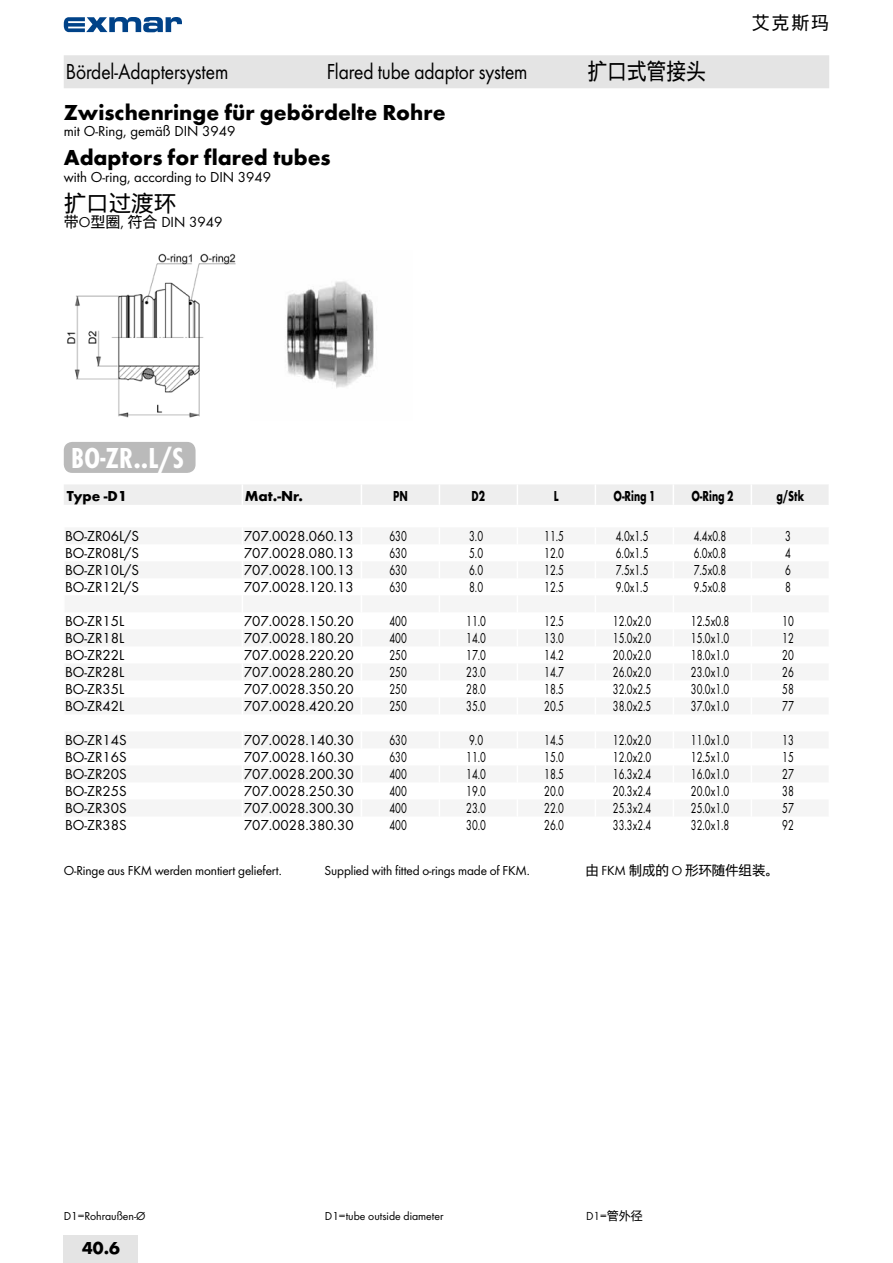
<style>
.page{position:relative;width:893px;height:1263px;background:#fff}
.page>*{position:absolute;margin:0;border:0;box-sizing:border-box;transform-origin:0 0}
.t1{font:700 30px "Futura Con";color:#fff}
.t2{font:700 22.5px "Futura";color:#000}
.t3{font:22.5px "Futura Boo";letter-spacing:-.005em;color:#000;scale:.88 1}
.t4{font:22.5px "Futura Book CHS";letter-spacing:-.005em;color:#000;scale:.88 1}
.t5{font:22.5px "Futura Book CHS";letter-spacing:-.005em;color:#000}
.t6{font:18px "Futura Book CHS";color:#000}
.t7{font:700 18px "Futura";color:#000}
.t8{font:15px "Futura Boo";color:#000;scale:.7 1}
.t9{font:15px "Futura Boo";color:#000}
.t10{font:700 15px "Futura";color:#000;scale:.7 1}
.t11{font:700 15px "Futura";color:#000}
.t12{font:15px "Futura Book CHS";color:#000}
.t13{font:13.5px "Futura Boo";letter-spacing:-.01em;color:#000}
.t14{font:13.5px "Futura Book CHS";letter-spacing:-.01em;color:#000}
.t15{font:12px "Futura Boo";color:#000}
.t16{font:12px "Futura Book CHS";color:#000}
</style>
<div class="page">
<div style="left:64px;top:55px;width:765px;height:33px;background:#e4e4e4"></div>
<svg style="left:64px;top:17px;width:118px;height:15px"></svg>
<svg style="left:63px;top:442px;width:766px;height:63px"></svg>
<img style="left:67px;top:253px;width:169px;height:165px">
<img style="left:286px;top:281px;width:88px;height:107px">
<div style="left:64px;top:442px;width:132px;height:31px;background:#bababa;border-radius:9px"></div>
<div style="left:64px;top:1235px;width:74px;height:28px;background:#e4e4e4"></div>
<h2 class="t3" style="left:66px;top:58px;width:186px">Bördel-Adaptersystem</h2>
<h2 class="t3" style="left:327px;top:58px;width:230px">Flared tube adaptor system</h2>
<h2 class="t4" style="left:587px;top:55px;width:136px">扩口式管接头</h2>
<h2 class="t2" style="left:64px;top:98px;width:383px">Zwischenringe für gebördelte Rohre</h2>
<p class="t9" style="left:64px;top:122px;width:173px">mit O-Ring, gemäß DIN 3949</p>
<h2 class="t2" style="left:64px;top:144px;width:268px">Adaptors for flared tubes</h2>
<p class="t9" style="left:64px;top:168px;width:209px">with O-ring, according to DIN 3949</p>
<h2 class="t5" style="left:64px;top:188px;width:114px">扩口过渡环</h2>
<p class="t12" style="left:64px;top:212px;width:160px">带O型圈, 符合 DIN 3949</p>
<p class="t6" style="left:752px;top:10px;width:79px">艾克斯玛</p>
<h1 class="t1" style="left:71px;top:440px;width:114px">BO-ZR..L/S</h1>
<p class="t11" style="left:67px;top:486px;width:62px">Type -D1</p>
<p class="t11" style="left:245px;top:486px;width:60px">Mat.-Nr.</p>
<p class="t10" style="left:393px;top:486px;width:23px">PN</p>
<p class="t10" style="left:472px;top:486px;width:21px">D2</p>
<p class="t10" style="left:554px;top:486px;width:9px">L</p>
<p class="t10" style="left:613px;top:486px;width:61px">O-Ring 1</p>
<p class="t10" style="left:691px;top:486px;width:61px">O-Ring 2</p>
<p class="t10" style="left:776px;top:486px;width:41px">g/Stk</p>
<p class="t9" style="left:65px;top:527px;width:75px">BO-ZR06L/S</p>
<p class="t9" style="left:244px;top:527px;width:111px">707.0028.060.13</p>
<p class="t8" style="left:389px;top:527px;width:26px">630</p>
<p class="t8" style="left:469px;top:527px;width:21px">3.0</p>
<p class="t8" style="left:544px;top:527px;width:30px">11.5</p>
<p class="t8" style="left:616px;top:527px;width:48px">4.0x1.5</p>
<p class="t8" style="left:694px;top:527px;width:48px">4.4x0.8</p>
<p class="t8" style="left:785px;top:527px;width:10px">3</p>
<p class="t9" style="left:65px;top:544px;width:75px">BO-ZR08L/S</p>
<p class="t9" style="left:244px;top:544px;width:111px">707.0028.080.13</p>
<p class="t8" style="left:389px;top:544px;width:26px">630</p>
<p class="t8" style="left:469px;top:544px;width:21px">5.0</p>
<p class="t8" style="left:544px;top:544px;width:30px">12.0</p>
<p class="t8" style="left:616px;top:544px;width:48px">6.0x1.5</p>
<p class="t8" style="left:694px;top:544px;width:48px">6.0x0.8</p>
<p class="t8" style="left:785px;top:544px;width:10px">4</p>
<p class="t9" style="left:65px;top:561px;width:75px">BO-ZR10L/S</p>
<p class="t9" style="left:244px;top:561px;width:111px">707.0028.100.13</p>
<p class="t8" style="left:389px;top:561px;width:26px">630</p>
<p class="t8" style="left:469px;top:561px;width:21px">6.0</p>
<p class="t8" style="left:544px;top:561px;width:30px">12.5</p>
<p class="t8" style="left:616px;top:561px;width:48px">7.5x1.5</p>
<p class="t8" style="left:694px;top:561px;width:48px">7.5x0.8</p>
<p class="t8" style="left:785px;top:561px;width:10px">6</p>
<p class="t9" style="left:65px;top:578px;width:75px">BO-ZR12L/S</p>
<p class="t9" style="left:244px;top:578px;width:111px">707.0028.120.13</p>
<p class="t8" style="left:389px;top:578px;width:26px">630</p>
<p class="t8" style="left:469px;top:578px;width:21px">8.0</p>
<p class="t8" style="left:544px;top:578px;width:30px">12.5</p>
<p class="t8" style="left:616px;top:578px;width:48px">9.0x1.5</p>
<p class="t8" style="left:694px;top:578px;width:48px">9.5x0.8</p>
<p class="t8" style="left:785px;top:578px;width:10px">8</p>
<p class="t9" style="left:65px;top:612px;width:60px">BO-ZR15L</p>
<p class="t9" style="left:244px;top:612px;width:111px">707.0028.150.20</p>
<p class="t8" style="left:389px;top:612px;width:26px">400</p>
<p class="t8" style="left:466px;top:612px;width:30px">11.0</p>
<p class="t8" style="left:544px;top:612px;width:30px">12.5</p>
<p class="t8" style="left:613px;top:612px;width:56px">12.0x2.0</p>
<p class="t8" style="left:691px;top:612px;width:56px">12.5x0.8</p>
<p class="t8" style="left:782px;top:612px;width:18px">10</p>
<p class="t9" style="left:65px;top:629px;width:60px">BO-ZR18L</p>
<p class="t9" style="left:244px;top:629px;width:111px">707.0028.180.20</p>
<p class="t8" style="left:389px;top:629px;width:26px">400</p>
<p class="t8" style="left:466px;top:629px;width:30px">14.0</p>
<p class="t8" style="left:544px;top:629px;width:30px">13.0</p>
<p class="t8" style="left:613px;top:629px;width:56px">15.0x2.0</p>
<p class="t8" style="left:691px;top:629px;width:56px">15.0x1.0</p>
<p class="t8" style="left:782px;top:629px;width:18px">12</p>
<p class="t9" style="left:65px;top:646px;width:60px">BO-ZR22L</p>
<p class="t9" style="left:244px;top:646px;width:111px">707.0028.220.20</p>
<p class="t8" style="left:389px;top:646px;width:26px">250</p>
<p class="t8" style="left:466px;top:646px;width:30px">17.0</p>
<p class="t8" style="left:544px;top:646px;width:30px">14.2</p>
<p class="t8" style="left:613px;top:646px;width:56px">20.0x2.0</p>
<p class="t8" style="left:691px;top:646px;width:56px">18.0x1.0</p>
<p class="t8" style="left:782px;top:646px;width:18px">20</p>
<p class="t9" style="left:65px;top:663px;width:60px">BO-ZR28L</p>
<p class="t9" style="left:244px;top:663px;width:111px">707.0028.280.20</p>
<p class="t8" style="left:389px;top:663px;width:26px">250</p>
<p class="t8" style="left:466px;top:663px;width:30px">23.0</p>
<p class="t8" style="left:544px;top:663px;width:30px">14.7</p>
<p class="t8" style="left:613px;top:663px;width:56px">26.0x2.0</p>
<p class="t8" style="left:691px;top:663px;width:56px">23.0x1.0</p>
<p class="t8" style="left:782px;top:663px;width:18px">26</p>
<p class="t9" style="left:65px;top:680px;width:60px">BO-ZR35L</p>
<p class="t9" style="left:244px;top:680px;width:111px">707.0028.350.20</p>
<p class="t8" style="left:389px;top:680px;width:26px">250</p>
<p class="t8" style="left:466px;top:680px;width:30px">28.0</p>
<p class="t8" style="left:544px;top:680px;width:30px">18.5</p>
<p class="t8" style="left:613px;top:680px;width:56px">32.0x2.5</p>
<p class="t8" style="left:691px;top:680px;width:56px">30.0x1.0</p>
<p class="t8" style="left:782px;top:680px;width:18px">58</p>
<p class="t9" style="left:65px;top:697px;width:60px">BO-ZR42L</p>
<p class="t9" style="left:244px;top:697px;width:111px">707.0028.420.20</p>
<p class="t8" style="left:389px;top:697px;width:26px">250</p>
<p class="t8" style="left:466px;top:697px;width:30px">35.0</p>
<p class="t8" style="left:544px;top:697px;width:30px">20.5</p>
<p class="t8" style="left:613px;top:697px;width:56px">38.0x2.5</p>
<p class="t8" style="left:691px;top:697px;width:56px">37.0x1.0</p>
<p class="t8" style="left:782px;top:697px;width:18px">77</p>
<p class="t9" style="left:65px;top:731px;width:63px">BO-ZR14S</p>
<p class="t9" style="left:244px;top:731px;width:111px">707.0028.140.30</p>
<p class="t8" style="left:389px;top:731px;width:26px">630</p>
<p class="t8" style="left:469px;top:731px;width:21px">9.0</p>
<p class="t8" style="left:544px;top:731px;width:30px">14.5</p>
<p class="t8" style="left:613px;top:731px;width:56px">12.0x2.0</p>
<p class="t8" style="left:691px;top:731px;width:56px">11.0x1.0</p>
<p class="t8" style="left:782px;top:731px;width:18px">13</p>
<p class="t9" style="left:65px;top:748px;width:63px">BO-ZR16S</p>
<p class="t9" style="left:244px;top:748px;width:111px">707.0028.160.30</p>
<p class="t8" style="left:389px;top:748px;width:26px">630</p>
<p class="t8" style="left:466px;top:748px;width:30px">11.0</p>
<p class="t8" style="left:544px;top:748px;width:30px">15.0</p>
<p class="t8" style="left:613px;top:748px;width:56px">12.0x2.0</p>
<p class="t8" style="left:691px;top:748px;width:56px">12.5x1.0</p>
<p class="t8" style="left:782px;top:748px;width:18px">15</p>
<p class="t9" style="left:65px;top:765px;width:63px">BO-ZR20S</p>
<p class="t9" style="left:244px;top:765px;width:111px">707.0028.200.30</p>
<p class="t8" style="left:389px;top:765px;width:26px">400</p>
<p class="t8" style="left:466px;top:765px;width:30px">14.0</p>
<p class="t8" style="left:544px;top:765px;width:30px">18.5</p>
<p class="t8" style="left:613px;top:765px;width:56px">16.3x2.4</p>
<p class="t8" style="left:691px;top:765px;width:56px">16.0x1.0</p>
<p class="t8" style="left:782px;top:765px;width:18px">27</p>
<p class="t9" style="left:65px;top:782px;width:63px">BO-ZR25S</p>
<p class="t9" style="left:244px;top:782px;width:111px">707.0028.250.30</p>
<p class="t8" style="left:389px;top:782px;width:26px">400</p>
<p class="t8" style="left:466px;top:782px;width:30px">19.0</p>
<p class="t8" style="left:544px;top:782px;width:30px">20.0</p>
<p class="t8" style="left:613px;top:782px;width:56px">20.3x2.4</p>
<p class="t8" style="left:691px;top:782px;width:56px">20.0x1.0</p>
<p class="t8" style="left:782px;top:782px;width:18px">38</p>
<p class="t9" style="left:65px;top:799px;width:63px">BO-ZR30S</p>
<p class="t9" style="left:244px;top:799px;width:111px">707.0028.300.30</p>
<p class="t8" style="left:389px;top:799px;width:26px">400</p>
<p class="t8" style="left:466px;top:799px;width:30px">23.0</p>
<p class="t8" style="left:544px;top:799px;width:30px">22.0</p>
<p class="t8" style="left:613px;top:799px;width:56px">25.3x2.4</p>
<p class="t8" style="left:691px;top:799px;width:56px">25.0x1.0</p>
<p class="t8" style="left:782px;top:799px;width:18px">57</p>
<p class="t9" style="left:65px;top:816px;width:63px">BO-ZR38S</p>
<p class="t9" style="left:244px;top:816px;width:111px">707.0028.380.30</p>
<p class="t8" style="left:389px;top:816px;width:26px">400</p>
<p class="t8" style="left:466px;top:816px;width:30px">30.0</p>
<p class="t8" style="left:544px;top:816px;width:30px">26.0</p>
<p class="t8" style="left:613px;top:816px;width:56px">33.3x2.4</p>
<p class="t8" style="left:691px;top:816px;width:56px">32.0x1.8</p>
<p class="t8" style="left:782px;top:816px;width:18px">92</p>
<p class="t13" style="left:64px;top:863px;width:220px">O-Ringe aus FKM werden montiert geliefert.</p>
<p class="t13" style="left:325px;top:863px;width:207px">Supplied with fitted o-rings made of FKM.</p>
<p class="t14" style="left:585px;top:861px;width:195px">由 FKM 制成的 O 形环随件组装。</p>
<p class="t15" style="left:64px;top:1208px;width:83px">D1=Rohraußen-Ø</p>
<p class="t15" style="left:325px;top:1208px;width:120px">D1=tube outside diameter</p>
<p class="t16" style="left:586px;top:1207px;width:58px">D1=管外径</p>
<p class="t7" style="left:82px;top:1237px;width:39px">40.6</p>
</div>
